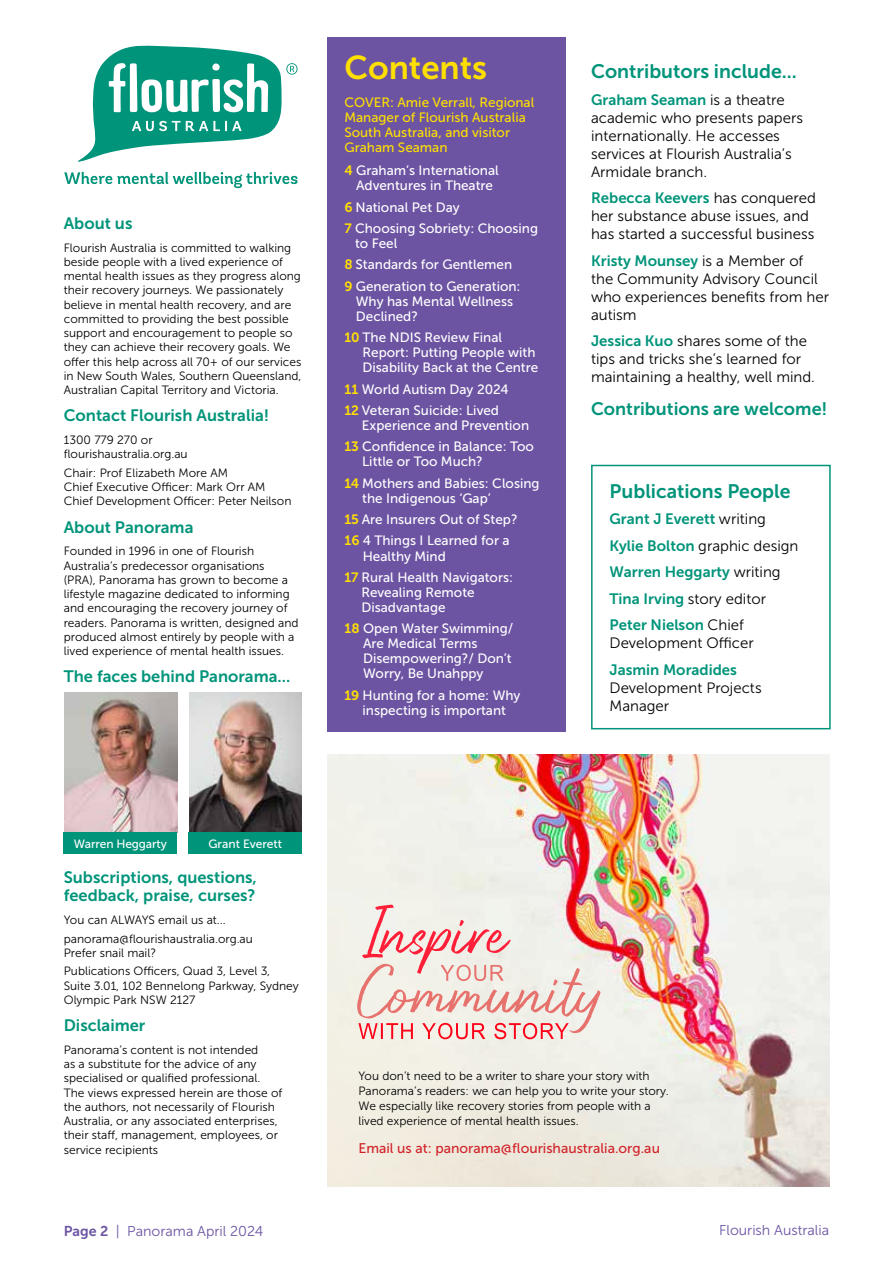
<style>
.page{position:relative;width:893px;height:1263px;background:#fff}
.page>*{position:absolute;margin:0;border:0;box-sizing:border-box;transform-origin:0 0}
.t1{font:33px "Museo Sans 700";color:#ffdf00}
.t2{font:19.5px "Museo Sans 700";color:#00947a}
.t3{font:18px "Museo Sans 700";color:#00947a}
.t4{font:16.5px/18.8px "Museo Sans 700";color:#00947a}
.t5{font:15px/18px "Museo Sans 300";color:#000}
.t6{font:15px "Museo Sans 700";color:#00947a}
.t7{font:14.25px "Museo Sans 300";color:#6c54a3}
.t8{font:13.95px "Museo Sans 500";color:#d2232a}
.t9{font:13.5px/15px "Museo Sans 500";color:#fff}
.t10{font:13.5px/15px "Museo Sans 500";color:#ffdf00}
.t11{font:12px/14.2px "Museo Sans 300";color:#000}
.t12{font:12px "Museo Sans 500";letter-spacing:-.01em;color:#fff}
.s1{font-family:"Museo Sans 700";color:#ffdf00}
.s2{font-family:"Museo Sans 300";color:#000}
.s3{font-family:"Museo Sans 700";color:#00947a}
.s4{font-family:"Museo Sans 700"}
</style>
<div class="page">
<div style="left:591px;top:465px;width:240px;height:264px;border:2px solid #00947a"></div>
<svg style="left:77px;top:46px;width:221px;height:116px"></svg>
<svg style="left:64px;top:172px;width:234px;height:16px"></svg>
<img style="left:65px;top:692px;width:113px;height:140px">
<img style="left:189px;top:692px;width:113px;height:140px">
<div style="left:64px;top:832px;width:113px;height:22px;background:#00947a"></div>
<div style="left:189px;top:832px;width:113px;height:22px;background:#00947a"></div>
<img style="left:327px;top:754px;width:502px;height:432px">
<svg style="left:357px;top:905px;width:244px;height:134px;background:#f0d1cb"></svg>
<div style="left:327px;top:37px;width:239px;height:695px;background:#6c54a3"></div>
<h3 class="t4" style="left:64px;top:214px;width:70px">About us</h3>
<p class="t11" style="left:64px;top:240px;width:239px">Flourish Australia is committed to walking beside people with a lived experience of mental health issues as they progress along their recovery journeys. We passionately believe in mental health recovery, and are committed to providing the best possible support and encouragement to people so they can achieve their recovery goals. We offer this help across all 70+ of our services in New South Wales, Southern Queensland, Australian Capital Territory and Victoria.</p>
<h3 class="t4" style="left:64px;top:406px;width:207px">Contact Flourish Australia!</h3>
<p class="t11" style="left:64px;top:433px;width:125px">1300 779 270 or flourishaustralia.org.au</p>
<p class="t11" style="left:64px;top:466px;width:229px">Chair: Prof Elizabeth More AM<br>Chief Executive Officer: Mark Orr AM<br>Chief Development Officer: Peter Neilson</p>
<h3 class="t4" style="left:64px;top:517px;width:131px">About Panorama</h3>
<p class="t11" style="left:64px;top:544px;width:236px">Founded in 1996 in one of Flourish Australia’s predecessor organisations (PRA), Panorama has grown to become a lifestyle magazine dedicated to informing and encouraging the recovery journey of readers. Panorama is written, designed and produced almost entirely by people with a lived experience of mental health issues.</p>
<h3 class="t4" style="left:64px;top:667px;width:228px">The faces behind Panorama...</h3>
<h1 class="t1" style="left:344px;top:49px;width:144px">Contents</h1>
<p class="t10" style="left:344px;top:95px;width:191px">COVER: Amie Verrall, Regional<br>Manager of Flourish Australia<br>South Australia, and visitor<br>Graham Seaman</p>
<p class="t9" style="left:344px;top:163px;width:156px;text-align:center"><span class="s1">4</span> Graham’s International<br>Adventures in Theatre</p>
<p class="t9" style="left:344px;top:196px;width:195px;line-height:21.5px"><span class="s1">6</span> National Pet Day<br><span class="s1">7</span> Choosing Sobriety: Choosing</p>
<p class="t9" style="left:344px;top:233px;width:178px;line-height:21.5px;text-indent:11px">to Feel<br><span class="s1">8</span> Standards for Gentlemen<br><span class="s1">9</span> Generation to Generation:</p>
<p class="t9" style="left:356px;top:294px;width:159px">Why has Mental Wellness<br>Declined?</p>
<p class="t9" style="left:362px;top:330px;width:177px;text-indent:-18px"><span class="s1">10</span> The NDIS Review Final<br>Report: Putting People with<br>Disability Back at the Centre</p>
<p class="t9" style="left:344px;top:378px;width:166px;line-height:21.5px"><span class="s1">11</span> World Autism Day 2024<br><span class="s1">12</span> Veteran Suicide: Lived</p>
<p class="t9" style="left:344px;top:415px;width:191px;line-height:21.5px;text-indent:17px">Experience and Prevention<br><span class="s1">13</span> Confidence in Balance: Too</p>
<p class="t9" style="left:344px;top:451px;width:197px;line-height:21.5px;text-indent:18px">Little or Too Much?<br><span class="s1">14</span> Mothers and Babies: Closing</p>
<p class="t9" style="left:344px;top:487px;width:175px;line-height:21.5px;text-indent:18px">the Indigenous ‘Gap’<br><span class="s1">15</span> Are Insurers Out of Step?<br><span class="s1">16</span> 4 Things I Learned for a</p>
<p class="t9" style="left:344px;top:545px;width:170px;line-height:21.5px;text-indent:18px">Healthy Mind<br><span class="s1">17</span> Rural Health Navigators:</p>
<p class="t9" style="left:361px;top:585px;width:115px">Revealing Remote<br>Disadvantage</p>
<p class="t9" style="left:363px;top:621px;width:152px;text-indent:-19px"><span class="s1">18</span> Open Water Swimming/<br>Are Medical Terms<br>Disempowering?/ Don’t<br>Worry, Be Unahppy</p>
<p class="t9" style="left:344px;top:687px;width:178px;text-align:center"><span class="s1">19</span> Hunting for a home: Why inspecting is important</p>
<h2 class="t2" style="left:591px;top:61px;width:207px">Contributors include...</h2>
<p class="t6" style="left:591px;top:91px;width:195px">Graham Seaman <span class="s2">is a theatre</span></p>
<p class="t5" style="left:591px;top:109px;width:214px">academic who presents papers internationally. He accesses services at Flourish Australia’s<br>Armidale branch.</p>
<p class="t6" style="left:591px;top:190px;width:226px">Rebecca Keevers <span class="s2">has conquered</span></p>
<p class="t5" style="left:591px;top:207px;width:225px">her substance abuse issues, and has started a successful business</p>
<p class="t6" style="left:591px;top:252px;width:214px">Kristy Mounsey <span class="s2">is a Member of</span></p>
<p class="t5" style="left:591px;top:270px;width:240px">the Community Advisory Council who experiences benefits from her autism</p>
<p class="t5" style="left:591px;top:332px;width:225px"><span class="s3">Jessica Kuo</span> shares some of the tips and tricks she’s learned for maintaining a healthy, well mind.</p>
<h3 class="t3" style="left:591px;top:399px;width:238px">Contributions are welcome!</h3>
<h2 class="t2" style="left:610px;top:480px;width:182px">Publications People</h2>
<p class="t6" style="left:610px;top:511px;width:158px">Grant J Everett <span class="s2">writing</span></p>
<p class="t5" style="left:610px;top:537px;width:190px"><span class="s3">Kylie Bolton</span> graphic design</p>
<p class="t6" style="left:610px;top:564px;width:173px">Warren Heggarty <span class="s2">writing</span></p>
<p class="t5" style="left:610px;top:590px;width:158px"><span class="s3">Tina Irving</span> story editor</p>
<p class="t6" style="left:610px;top:617px;width:136px">Peter Nielson <span class="s2">Chief</span></p>
<p class="t5" style="left:610px;top:634px;width:146px">Development Officer</p>
<p class="t6" style="left:610px;top:661px;width:129px">Jasmin Moradides</p>
<p class="t5" style="left:610px;top:679px;width:154px">Development Projects<br>Manager</p>
<p class="t12" style="left:74px;top:837px;width:94px">Warren Heggarty</p>
<p class="t12" style="left:208px;top:837px;width:75px">Grant Everett</p>
<h3 class="t4" style="left:64px;top:867px;width:195px">Subscriptions, questions, feedback, praise, curses?</h3>
<p class="t11" style="left:64px;top:911px;width:191px;line-height:18.5px">You can ALWAYS email us at... panorama@flourishaustralia.org.au</p>
<p class="t11" style="left:64px;top:944px;width:208px;line-height:18.5px">Prefer snail mail?<br>Publications Officers, Quad 3, Level 3,</p>
<p class="t11" style="left:64px;top:978px;width:237px">Suite 3.01, 102 Bennelong Parkway, Sydney<br>Olympic Park NSW 2127</p>
<h3 class="t4" style="left:64px;top:1016px;width:83px">Disclaimer</h3>
<p class="t11" style="left:64px;top:1043px;width:220px">Panorama’s content is not intended<br>as a substitute for the advice of any specialised or qualified professional.<br>The views expressed herein are those of the authors, not necessarily of Flourish Australia, or any associated enterprises, their staff, management, employees, or service recipients</p>
<p class="t11" style="left:358px;top:1068px;width:312px;line-height:15px">You don’t need to be a writer to share your story with Panorama’s readers: we can help you to write your story.<br>We especially like recovery stories from people with a lived experience of mental health issues.</p>
<p class="t8" style="left:358px;top:1140px;width:303px">Email us at: panorama@flourishaustralia.org.au</p>
<p class="t7" style="left:64px;top:1224px;width:201px"><span class="s4">Page 2</span> | Panorama April 2024</p>
<p class="t7" style="left:719px;top:1223px;width:112px">Flourish Australia</p>
</div>
